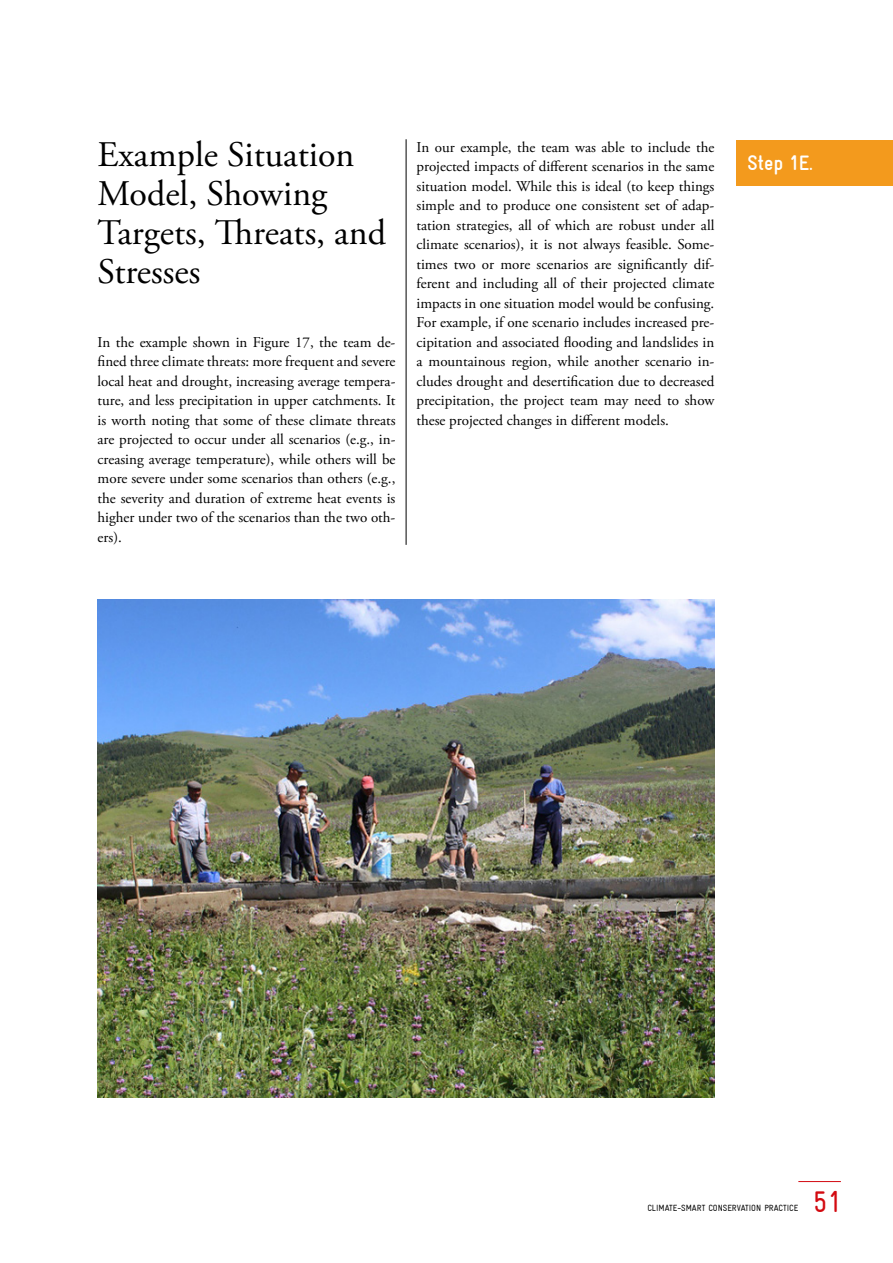
<style>
.page{position:relative;width:893px;height:1263px;background:#fff}
.page>*{position:absolute;margin:0;border:0;box-sizing:border-box;transform-origin:0 0}
.t1{font:36px/39px "Adobe Garamond Pro";color:#000}
.t2{font:condensed 30px "Gravur";color:#d30a10}
.t3{font:700 condensed 21px "Gravur";color:#fff}
.t4{font:15px/19.5px "Adobe Garamond Pro";color:#000;text-align:justify}
.t5{font:condensed 9px "Gravur";color:#000}
</style>
<div class="page">
<hr style="left:798px;top:1181px;width:43px;height:1px;background:#d30a10">
<div style="left:736px;top:140px;width:157px;height:46px;background:#f39a1d"></div>
<hr style="left:406px;top:139px;width:1px;height:406px;background:#000">
<img style="left:98px;top:600px;width:616px;height:498px">
<h1 class="t1" style="left:98px;top:137px;width:258px">Example Situation</h1>
<h1 class="t1" style="left:98px;top:176px;width:290px">Model, Showing<br>Targets, Threats, and<br>Stresses</h1>
<p class="t4" style="left:98px;top:333px;width:299px">In the example shown in Figure 17, the team de&shy;fined three climate threats: more frequent and severe local heat and drought, increasing average tempera&shy;ture, and less precipitation in upper catchments. It is worth noting that some of these climate threats are projected to occur under all scenarios (e.g., in&shy;creasing average temperature), while others will be more severe under some scenarios than others (e.g., the severity and duration of extreme heat events is higher under two of the scenarios than the two oth&shy;ers).</p>
<p class="t4" style="left:416px;top:138px;width:299px">In our example, the team was able to include the projected impacts of different scenarios in the same situation model. While this is ideal (to keep things simple and to produce one consistent set of adap&shy;tation strategies, all of which are robust under all climate scenarios), it is not always feasible. Some&shy;times two or more scenarios are significantly dif&shy;ferent and including all of their projected climate impacts in one situation model would be confusing.<br>For example, if one scenario includes increased pre&shy;cipitation and associated flooding and landslides in a mountainous region, while another scenario in&shy;cludes drought and desertification due to decreased precipitation, the project team may need to show these projected changes in different models.</p>
<h3 class="t3" style="left:747px;top:152px;width:67px">Step 1E.</h3>
<p class="t5" style="left:647px;top:1202px;width:152px">CLIMATE-SMART CONSERVATION PRACTICE</p>
<h2 class="t2" style="left:813px;top:1185px;width:30px">51</h2>
</div>
